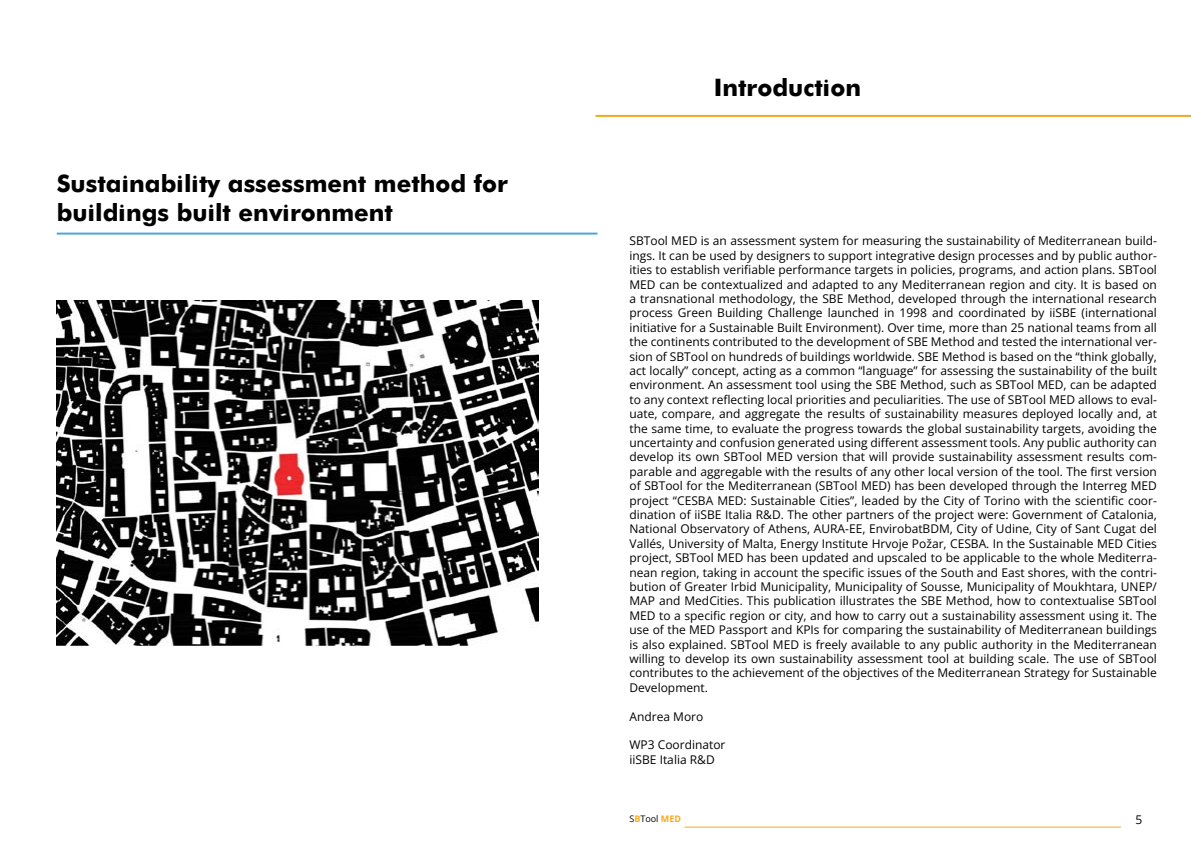
<style>
.page{position:relative;width:1191px;height:842px;background:#fff}
.page>*{position:absolute;margin:0;border:0;box-sizing:border-box;transform-origin:0 0}
.t1{font:700 24px/28.8px "Futura";color:#000}
.t2{font:12px/14.4px "Open Sans";color:#000;text-align:justify}
.t3{font:9px "Open Sans";color:#000}
.s1{font-weight:700;color:#faa81a}
</style>
<div class="page">
<hr style="left:684px;top:827px;width:437px;height:1px;background:#faa81a">
<hr style="left:595px;top:115px;width:596px;height:2px;background:#f2a81f">
<hr style="left:57px;top:233px;width:540px;height:2px;background:#4ba7d5">
<img style="left:57px;top:300px;width:482px;height:346px">
<h1 class="t1" style="left:57px;top:167px;width:453px">Sustainability assessment method for buildings built environment</h1>
<h1 class="t1" style="left:714px;top:72px;width:149px">Introduction</h1>
<p class="t2" style="left:629px;top:234px;width:529px">SBTool MED is an assessment system for measuring the sustainability of Mediterranean build&shy;ings. It can be used by designers to support integrative design processes and by public author&shy;ities to establish verifiable performance targets in policies, programs, and action plans. SBTool MED can be contextualized and adapted to any Mediterranean region and city. It is based on a transnational methodology, the SBE Method, developed through the international research process Green Building Challenge launched in 1998 and coordinated by iiSBE (international initiative for a Sustainable Built Environment). Over time, more than 25 national teams from all the continents contributed to the development of SBE Method and tested the international ver&shy;sion of SBTool on hundreds of buildings worldwide. SBE Method is based on the “think globally, act locally” concept, acting as a common “language” for assessing the sustainability of the built environment. An assessment tool using the SBE Method, such as SBTool MED, can be adapted to any context reflecting local priorities and peculiarities. The use of SBTool MED allows to eval&shy;uate, compare, and aggregate the results of sustainability measures deployed locally and, at the same time, to evaluate the progress towards the global sustainability targets, avoiding the uncertainty and confusion generated using different assessment tools. Any public authority can develop its own SBTool MED version that will provide sustainability assessment results com&shy;parable and aggregable with the results of any other local version of the tool. The first version of SBTool for the Mediterranean (SBTool MED) has been developed through the Interreg MED project “CESBA MED: Sustainable Cities”, leaded by the City of Torino with the scientific coor&shy;dination of iiSBE Italia R&amp;D. The other partners of the project were: Government of Catalonia, National Observatory of Athens, AURA-EE, EnvirobatBDM, City of Udine, City of Sant Cugat del Vallés, University of Malta, Energy Institute Hrvoje Požar, CESBA. In the Sustainable MED Cities project, SBTool MED has been updated and upscaled to be applicable to the whole Mediterra&shy;nean region, taking in account the specific issues of the South and East shores, with the contri&shy;bution of Greater Irbid Municipality, Municipality of Sousse, Municipality of Moukhtara, UNEP/ MAP and MedCities. This publication illustrates the SBE Method, how to contextualise SBTool MED to a specific region or city, and how to carry out a sustainability assessment using it. The use of the MED Passport and KPIs for comparing the sustainability of Mediterranean buildings is also explained. SBTool MED is freely available to any public authority in the Mediterranean willing to develop its own sustainability assessment tool at building scale. The use of SBTool contributes to the achievement of the objectives of the Mediterranean Strategy for Sustainable Development.</p>
<p class="t2" style="left:629px;top:709px;width:75px">Andrea Moro</p>
<p class="t2" style="left:629px;top:738px;width:97px">WP3 Coordinator iiSBE Italia R&amp;D</p>
<p class="t3" style="left:629px;top:813px;width:53px">S<span class="s1">B</span>Tool <span class="s1">MED</span></p>
<p class="t2" style="left:1135px;top:812px;width:8px">5</p>
</div>
